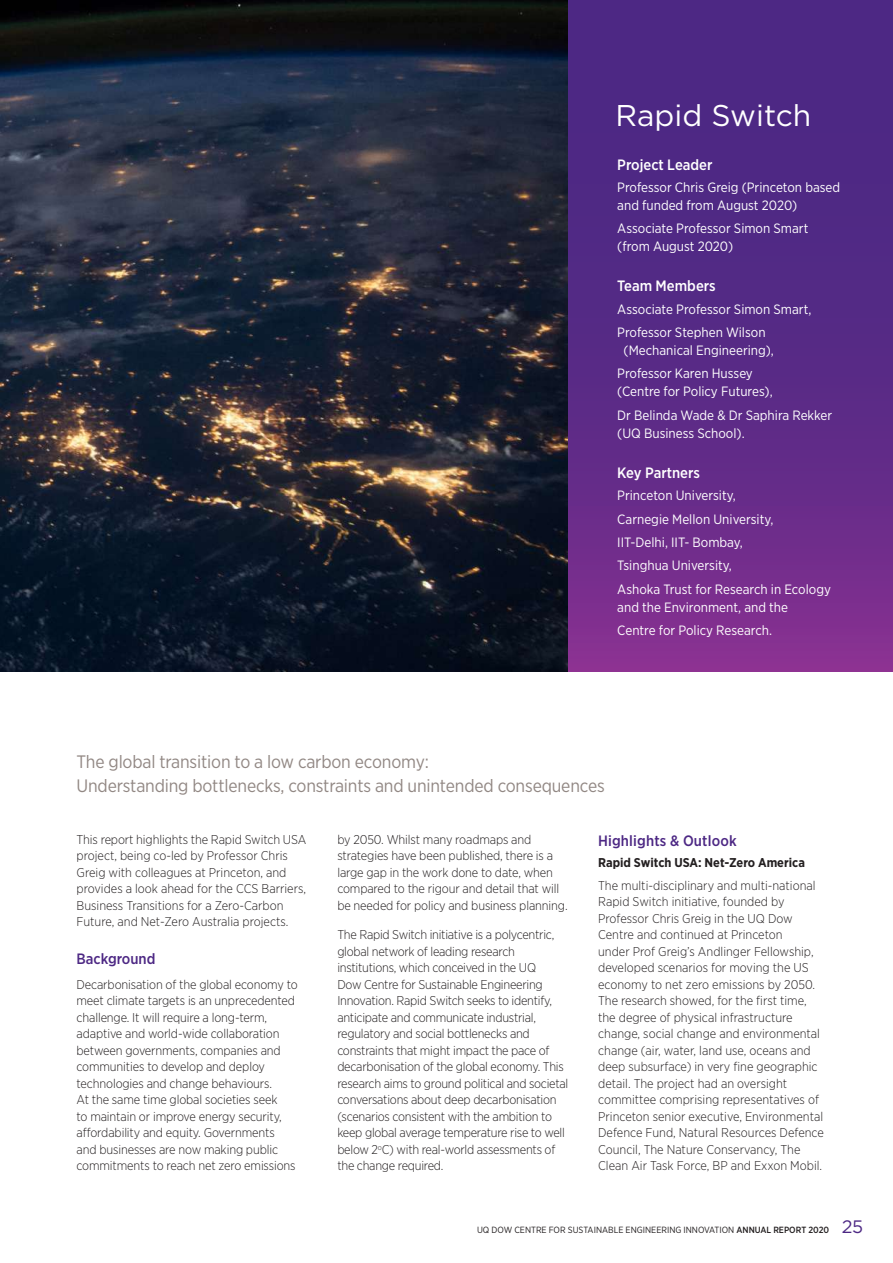
<style>
.page{position:relative;width:893px;height:1263px;background:#fff}
.page>*{position:absolute;margin:0;border:0;box-sizing:border-box;transform-origin:0 0}
.t1{font:30px "Gotham";color:#fff}
.t2{font:18px/24px "Gotham Narrow";letter-spacing:-.01em;color:#928884}
.t3{font:500 15px "Gotham Narrow";color:#fff}
.t4{font:500 15px "Gotham Narrow";letter-spacing:.01em;color:#4d2884}
.t5{font:13.5px/23.2px "Gotham Narrow";color:#fff}
.t6{font:300 12.75px/16.5px "Gotham Narrow";letter-spacing:-.01em;color:#231f20}
.t7{font:700 12.75px "Gotham Narrow";color:#231f20}
.t8{font:9px "Gotham Narrow";color:#231f20}
.s1{font-weight:500}
.s2{font-family:"Gotham";font-size:18px;color:#4d2884}
</style>
<div class="page">
<img style="left:0;top:0;width:568px;height:672px">
<svg style="left:568px;top:0;width:325px;height:672px;background:#5d2a87"></svg>
<h1 class="t1" style="left:616px;top:96px;width:197px">Rapid Switch</h1>
<p class="t3" style="left:617px;top:155px;width:97px">Project Leader</p>
<p class="t5" style="left:617px;top:178px;width:224px;line-height:18px">Professor Chris Greig (Princeton based and funded from August 2020)</p>
<p class="t5" style="left:617px;top:219px;width:193px;line-height:18px">Associate Professor Simon Smart (from August 2020)</p>
<p class="t3" style="left:617px;top:277px;width:100px">Team Members</p>
<p class="t5" style="left:617px;top:297px;width:196px">Associate Professor Simon Smart,<br>Professor Stephen Wilson</p>
<p class="t5" style="left:617px;top:338px;width:158px;text-indent:6px">(Mechanical Engineering),<br>Professor Karen Hussey</p>
<p class="t5" style="left:617px;top:380px;width:216px">(Centre for Policy Futures),<br>Dr Belinda Wade &amp; Dr Saphira Rekker</p>
<p class="t5" style="left:617px;top:421px;width:129px">(UQ Business School).</p>
<p class="t3" style="left:617px;top:463px;width:84px">Key Partners</p>
<p class="t5" style="left:617px;top:484px;width:215px">Princeton University,<br>Carnegie Mellon University,<br>IIT-Delhi, IIT- Bombay,<br>Tsinghua University,<br>Ashoka Trust for Research in Ecology</p>
<p class="t5" style="left:617px;top:595px;width:172px">and the Environment, and the<br>Centre for Policy Research.</p>
<h2 class="t2" style="left:77px;top:749px;width:530px">The global transition to a low carbon economy:<br>Understanding bottlenecks, constraints and unintended consequences</h2>
<p class="t6" style="left:77px;top:831px;width:231px">This report highlights the Rapid Switch USA project, being co-led by Professor Chris Greig with colleagues at Princeton, and provides a look ahead for the CCS Barriers, Business Transitions for a Zero-Carbon Future, and Net-Zero Australia projects.</p>
<p class="t4" style="left:77px;top:949px;width:80px">Background</p>
<p class="t6" style="left:77px;top:975px;width:223px">Decarbonisation of the global economy to meet climate targets is an unprecedented challenge. It will require a long-term, adaptive and world-wide collaboration between governments, companies and communities to develop and deploy technologies and change behaviours.<br>At the same time global societies seek<br>to maintain or improve energy security, affordability and equity. Governments and businesses are now making public commitments to reach net zero emissions</p>
<p class="t6" style="left:337px;top:831px;width:232px">by 2050. Whilst many roadmaps and strategies have been published, there is a large gap in the work done to date, when compared to the rigour and detail that will be needed for policy and business planning.</p>
<p class="t6" style="left:337px;top:926px;width:233px">The Rapid Switch initiative is a polycentric, global network of leading research institutions, which conceived in the UQ<br>Dow Centre for Sustainable Engineering Innovation. Rapid Switch seeks to identify, anticipate and communicate industrial, regulatory and social bottlenecks and constraints that might impact the pace of decarbonisation of the global economy. This research aims to ground political and societal conversations about deep decarbonisation (scenarios consistent with the ambition to keep global average temperature rise to well below 2<sup>o</sup>C) with real-world assessments of the change required.</p>
<p class="t4" style="left:598px;top:831px;width:140px">Highlights &amp; Outlook</p>
<p class="t7" style="left:598px;top:855px;width:208px">Rapid Switch USA: Net-Zero America</p>
<p class="t6" style="left:598px;top:877px;width:227px">The multi-disciplinary and multi-national Rapid Switch initiative, founded by Professor Chris Greig in the UQ Dow Centre and continued at Princeton<br>under Prof Greig’s Andlinger Fellowship, developed scenarios for moving the US economy to net zero emissions by 2050.<br>The research showed, for the first time, the degree of physical infrastructure change, social change and environmental change (air, water, land use, oceans and deep subsurface) in very fine geographic detail. The project had an oversight committee comprising representatives of Princeton senior executive, Environmental Defence Fund, Natural Resources Defence Council, The Nature Conservancy, The Clean Air Task Force, BP and Exxon Mobil.</p>
<p class="t8" style="left:477px;top:1224px;width:388px">UQ DOW CENTRE FOR SUSTAINABLE ENGINEERING INNOVATION <span class="s1">ANNUAL REPORT 2020</span> <span class="s2">25</span></p>
</div>
